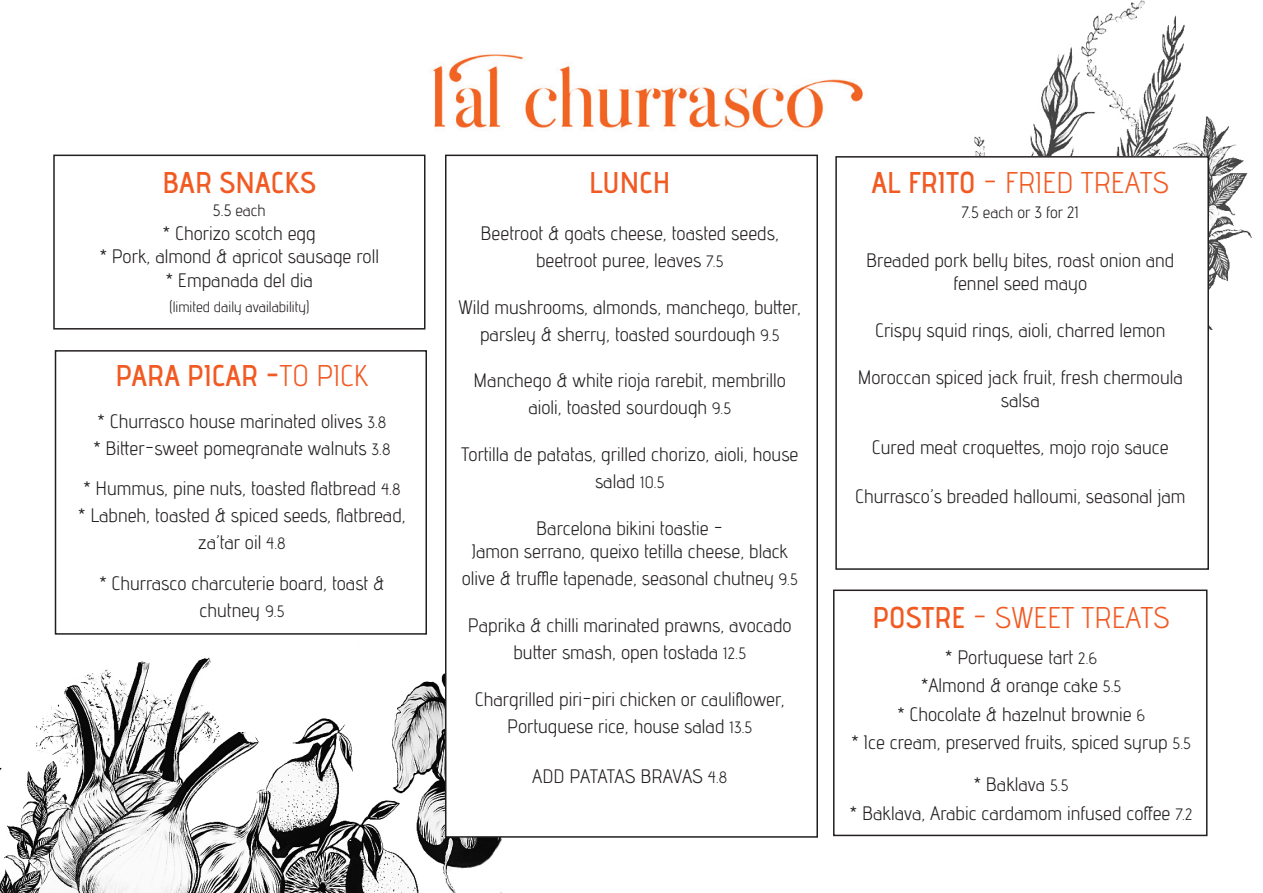
<style>
.page{position:relative;width:1263px;height:893px;background:#fff}
.page>*{position:absolute;margin:0;border:0;box-sizing:border-box;transform-origin:0 0}
.t1{font:30px "advent";color:#f15a23}
.t2{font:30px "advent Bd 2";color:#f15a23}
.t3{font:19.5px/27px "advent";color:#231f20;text-align:center}
.t4{font:16.5px "advent";color:#231f20}
.t5{font:15px "advent";color:#231f20}
.s1{font-family:"advent"}
.s2{font-size:16.5px}
.s3{font-family:"advent Bd 2"}
</style>
<div class="page">
<img style="left:974px;top:0;width:278px;height:330px">
<img style="left:432px;top:54px;width:431px;height:76px">
<img style="left:0;top:632px;width:502px;height:261px">
<div style="left:53px;top:155px;width:372px;height:175px;border:2px solid #231f20"></div>
<div style="left:833px;top:589px;width:374px;height:247px;border:2px solid #231f20"></div>
<div style="left:55px;top:350px;width:372px;height:285px;border:2px solid #231f20"></div>
<div style="left:836px;top:157px;width:372px;height:412px;background:#fff"></div>
<div style="left:835px;top:156px;width:374px;height:414px;border:2px solid #231f20"></div>
<div style="left:446px;top:155px;width:371px;height:682px;background:#fff"></div>
<div style="left:445px;top:155px;width:373px;height:683px;border:2px solid #231f20"></div>
<p class="t2" style="left:163px;top:164px;width:155px">BAR SNACKS</p>
<p class="t4" style="left:213px;top:200px;width:54px">5.5 each</p>
<p class="t3" style="left:163px;top:219px;width:154px">* Chorizo scotch egg</p>
<p class="t3" style="left:100px;top:242px;width:281px">* Pork, almond &amp; apricot sausage roll</p>
<p class="t3" style="left:166px;top:266px;width:149px">* Empanada del dia</p>
<p class="t5" style="left:169px;top:297px;width:142px">(limited daily availability)</p>
<p class="t2" style="left:115px;top:357px;width:255px">PARA PICAR -<span class="s1">TO PICK</span></p>
<p class="t3" style="left:98px;top:407px;width:290px">* Churrasco house marinated olives <span class="s2">3.8</span></p>
<p class="t3" style="left:93px;top:434px;width:299px">* Bitter-sweet pomegranate walnuts <span class="s2">3.8</span></p>
<p class="t3" style="left:83px;top:474px;width:319px">* Hummus, pine nuts, toasted flatbread <span class="s2">4.8</span></p>
<p class="t3" style="left:78px;top:501px;width:329px">* Labneh, toasted &amp; spiced seeds, flatbread, za’tar oil <span class="s2">4.8</span></p>
<p class="t3" style="left:99px;top:569px;width:287px">* Churrasco charcuterie board, toast &amp;</p>
<p class="t3" style="left:200px;top:596px;width:86px">chutney <span class="s2">9.5</span></p>
<p class="t2" style="left:589px;top:164px;width:83px">LUNCH</p>
<p class="t3" style="left:481px;top:219px;width:300px">Beetroot &amp; goats cheese, toasted seeds,</p>
<p class="t3" style="left:536px;top:246px;width:189px">beetroot puree, leaves <span class="s2">7.5</span></p>
<p class="t3" style="left:458px;top:293px;width:344px">Wild mushrooms, almonds, manchego, butter, parsley &amp; sherry, toasted sourdough <span class="s2">9.5</span></p>
<p class="t3" style="left:474px;top:367px;width:314px">Manchego &amp; white rioja rarebit, membrillo aioli, toasted sourdough <span class="s2">9.5</span></p>
<p class="t3" style="left:461px;top:440px;width:339px">Tortilla de patatas, grilled chorizo, aioli, house salad <span class="s2">10.5</span></p>
<p class="t3" style="left:536px;top:514px;width:189px">Barcelona bikini toastie -</p>
<p class="t3" style="left:462px;top:538px;width:338px">Jamon serrano, queixo tetilla cheese, black olive &amp; truffle tapenade, seasonal chutney <span class="s2">9.5</span></p>
<p class="t3" style="left:468px;top:611px;width:325px">Paprika &amp; chilli marinated prawns, avocado butter smash, open tostada <span class="s2">12.5</span></p>
<p class="t3" style="left:475px;top:685px;width:311px">Chargrilled piri-piri chicken or cauliflower,<br>Portuguese rice, house salad <span class="s2">13.5</span></p>
<p class="t3" style="left:532px;top:763px;width:197px">ADD PATATAS BRAVAS <span class="s2">4.8</span></p>
<p class="t1" style="left:871px;top:164px;width:299px"><span class="s3">AL FRITO</span> - FRIED TREATS</p>
<p class="t4" style="left:961px;top:202px;width:119px">7.5 each or 3 for 21</p>
<p class="t3" style="left:866px;top:248px;width:310px;line-height:23.4px">Breaded pork belly bites, roast onion and fennel seed mayo</p>
<p class="t3" style="left:875px;top:316px;width:292px">Crispy squid rings, aioli, charred lemon</p>
<p class="t3" style="left:858px;top:365px;width:327px;line-height:23.4px">Moroccan spiced jack fruit, fresh chermoula salsa</p>
<p class="t3" style="left:872px;top:433px;width:298px">Cured meat croquettes, mojo rojo sauce</p>
<p class="t3" style="left:855px;top:482px;width:332px">Churrasco’s breaded halloumi, seasonal jam</p>
<p class="t1" style="left:873px;top:599px;width:299px"><span class="s3">POSTRE</span> - SWEET TREATS</p>
<p class="t3" style="left:945px;top:643px;width:153px">* Portuguese tart <span class="s2">2.6</span></p>
<p class="t3" style="left:921px;top:672px;width:202px">*Almond &amp; orange cake <span class="s2">5.5</span></p>
<p class="t3" style="left:897px;top:700px;width:249px">* Chocolate &amp; hazelnut brownie <span class="s2">6</span></p>
<p class="t3" style="left:851px;top:729px;width:341px">* Ice cream, preserved fruits, spiced syrup <span class="s2">5.5</span></p>
<p class="t3" style="left:974px;top:771px;width:96px">* Baklava <span class="s2">5.5</span></p>
<p class="t3" style="left:850px;top:799px;width:344px">* Baklava, Arabic cardamom infused coffee <span class="s2">7.2</span></p>
</div>
